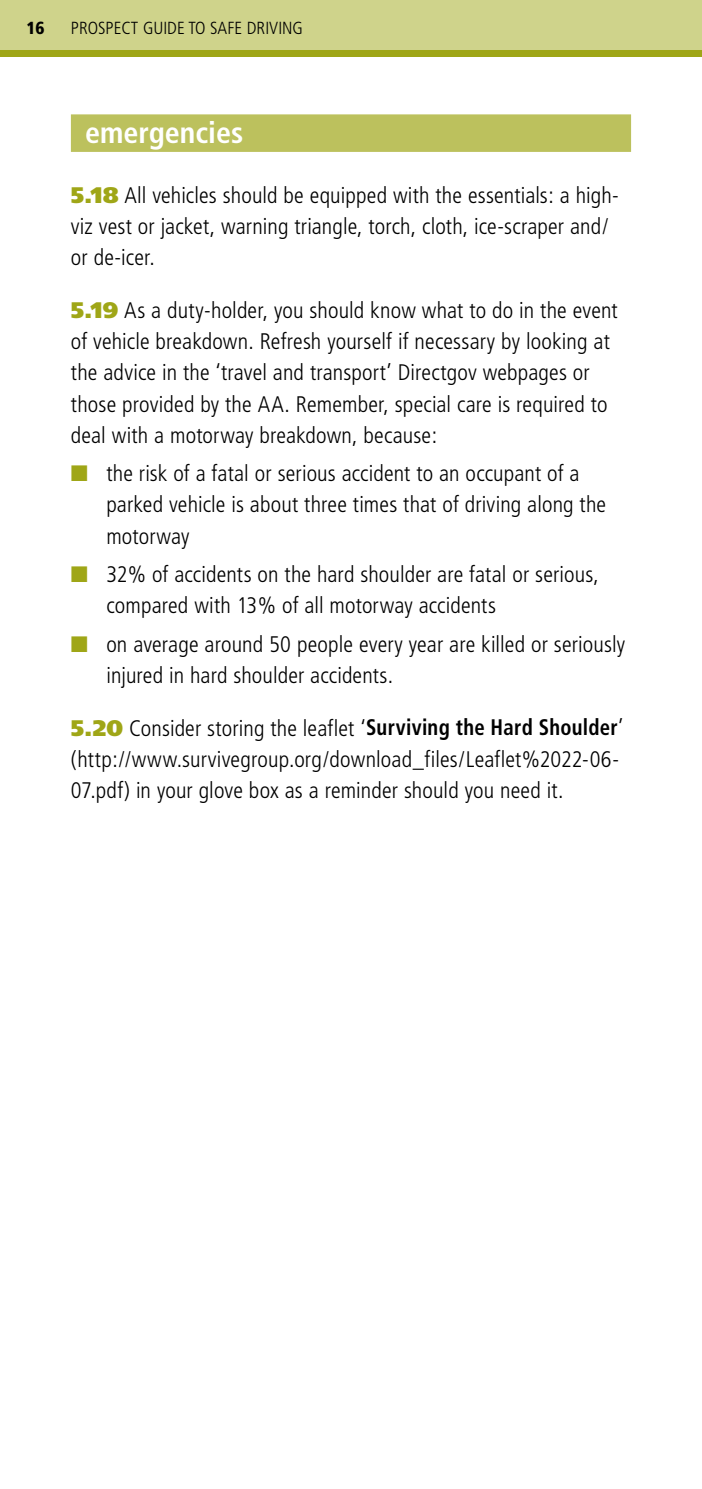
<style>
.page{position:relative;width:702px;height:1489px;background:#fff}
.page>*{position:absolute;margin:0;border:0;box-sizing:border-box;transform-origin:0 0}
.t1{font:700 condensed 30px "Frutiger";color:#fff}
.t2{font:300 condensed 22.5px/31.2px "Frutiger";letter-spacing:.005em;color:#000}
.t3{font:300 condensed 17.5px "Frutiger";color:#000}
.t4{font:900 condensed 17.5px "Frutiger";color:#000}
.s1{font-weight:900;font-stretch:normal;color:#9fa617}
.s2{color:#9fa617}
.s3{font-weight:700}
</style>
<div class="page">
<div style="left:0;top:0;width:702px;height:57px;background:#9fa617"></div>
<div style="left:0;top:0;width:702px;height:50px;background:#cfd38b"></div>
<div style="left:71px;top:114px;width:560px;height:38px;background:#bcc15d"></div>
<p class="t4" style="left:26px;top:18px;width:20px">16</p>
<p class="t3" style="left:71px;top:18px;width:233px">Prospect Guide to SAFE DRIVI NG</p>
<h1 class="t1" style="left:85px;top:115px;width:160px">emergencies</h1>
<p class="t2" style="left:71px;top:179px;width:549px"><span class="s1">5.18</span> All vehicles should be equipped with the essentials: a high&shy;viz vest or jacket, warning triangle, torch, cloth, ice-scraper and/ or de-icer.</p>
<p class="t2" style="left:71px;top:295px;width:548px"><span class="s1">5.19</span> As a duty-holder, you should know what to do in the event of vehicle breakdown. Refresh yourself if necessary by looking at the advice in the ‘travel and transport’ Directgov webpages or those provided by the AA. Remember, special care is required to deal with a motorway breakdown, because:</p>
<p class="t2" style="left:106px;top:458px;width:501px;text-indent:-35px"><span class="s2">■</span> the risk of a fatal or serious accident to an occupant of a parked vehicle is about three times that of driving along the motorway</p>
<p class="t2" style="left:106px;top:559px;width:494px;text-indent:-35px"><span class="s2">■</span> 32% of accidents on the hard shoulder are fatal or serious, compared with 13% of all motorway accidents</p>
<p class="t2" style="left:106px;top:628px;width:520px;text-indent:-35px"><span class="s2">■</span> on average around 50 people every year are killed or seriously injured in hard shoulder accidents.</p>
<p class="t2" style="left:71px;top:712px;width:554px"><span class="s1">5.20</span> Consider storing the leaflet ‘<span class="s3">Surviving the Hard Shoulder</span>’ (http://www.survivegroup.org/download_files/Leaflet%2022-06-<br>07.pdf) in your glove box as a reminder should you need it.</p>
</div>
